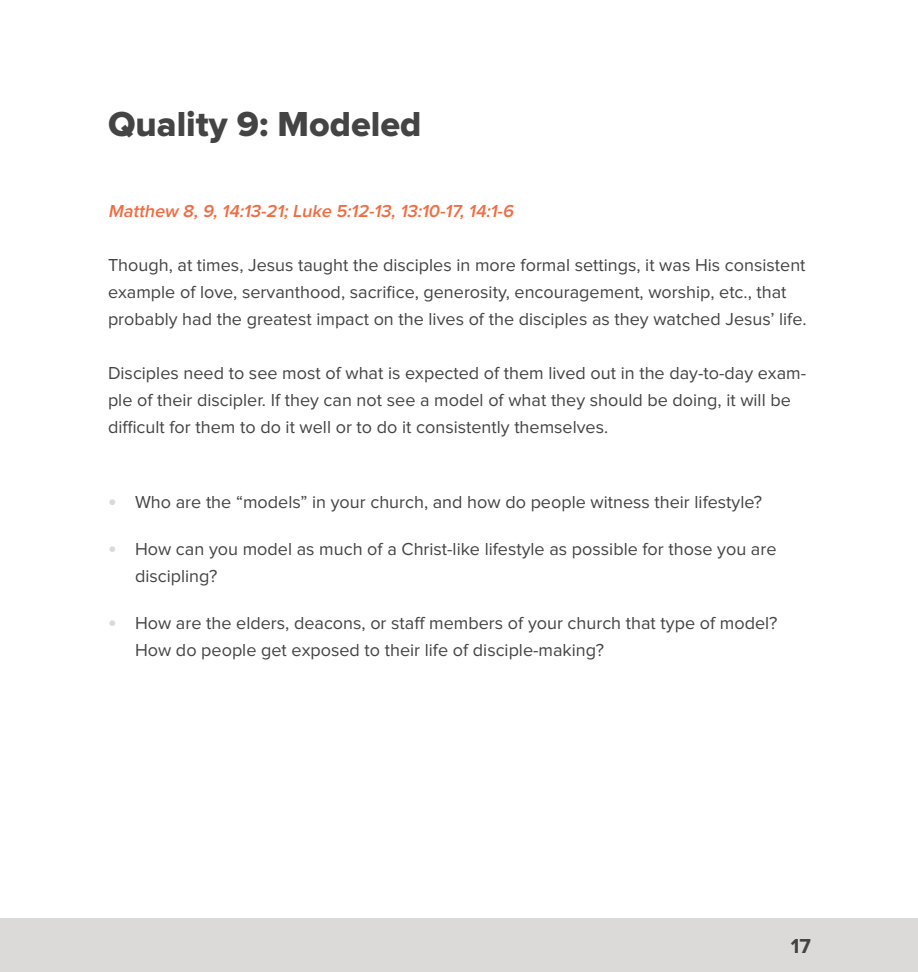
<style>
.page{position:relative;width:918px;height:972px;background:#fff}
.page>*{position:absolute;margin:0;border:0;box-sizing:border-box;transform-origin:0 0}
.t1{font:36px "Proxima Nova Extrabld";color:#444}
.t2{font:700 21px "Proxima Nova";color:#434343}
.t3{font:18px/27px "Proxima Nova";color:#444}
.t4{font:italic 600 18px "Proxima Nova";color:#f16c42}
.s1{font-weight:700;font-size:24px;color:#dadada}
</style>
<div class="page">
<div style="left:0;top:918px;width:918px;height:54px;background:#dbdad8"></div>
<p class="t1" style="left:108px;top:108px;width:315px">Quality 9: Modeled</p>
<p class="t4" style="left:108px;top:203px;width:410px">Matthew 8, 9, 14:13-21; Luke 5:12-13, 13:10-17, 14:1-6</p>
<p class="t3" style="left:108px;top:253px;width:700px">Though, at times, Jesus taught the disciples in more formal settings, it was His consistent example of love, servanthood, sacrifice, generosity, encouragement, worship, etc., that probably had the greatest impact on the lives of the disciples as they watched Jesus’ life.</p>
<p class="t3" style="left:108px;top:361px;width:700px">Disciples need to see most of what is expected of them lived out in the day-to-day exam&shy;ple of their discipler. If they can not see a model of what they should be doing, it will be difficult for them to do it well or to do it consistently themselves.</p>
<p class="t3" style="left:108px;top:489px;width:656px"><span class="s1">•</span> Who are the “models” in your church, and how do people witness their lifestyle?</p>
<p class="t3" style="left:135px;top:536px;width:643px;text-indent:-27px"><span class="s1">•</span> How can you model as much of a Christ-like lifestyle as possible for those you are discipling?</p>
<p class="t3" style="left:135px;top:610px;width:644px;text-indent:-27px"><span class="s1">•</span> How are the elders, deacons, or staff members of your church that type of model?<br>How do people get exposed to their life of disciple-making?</p>
<p class="t2" style="left:791px;top:937px;width:22px">17</p>
</div>
